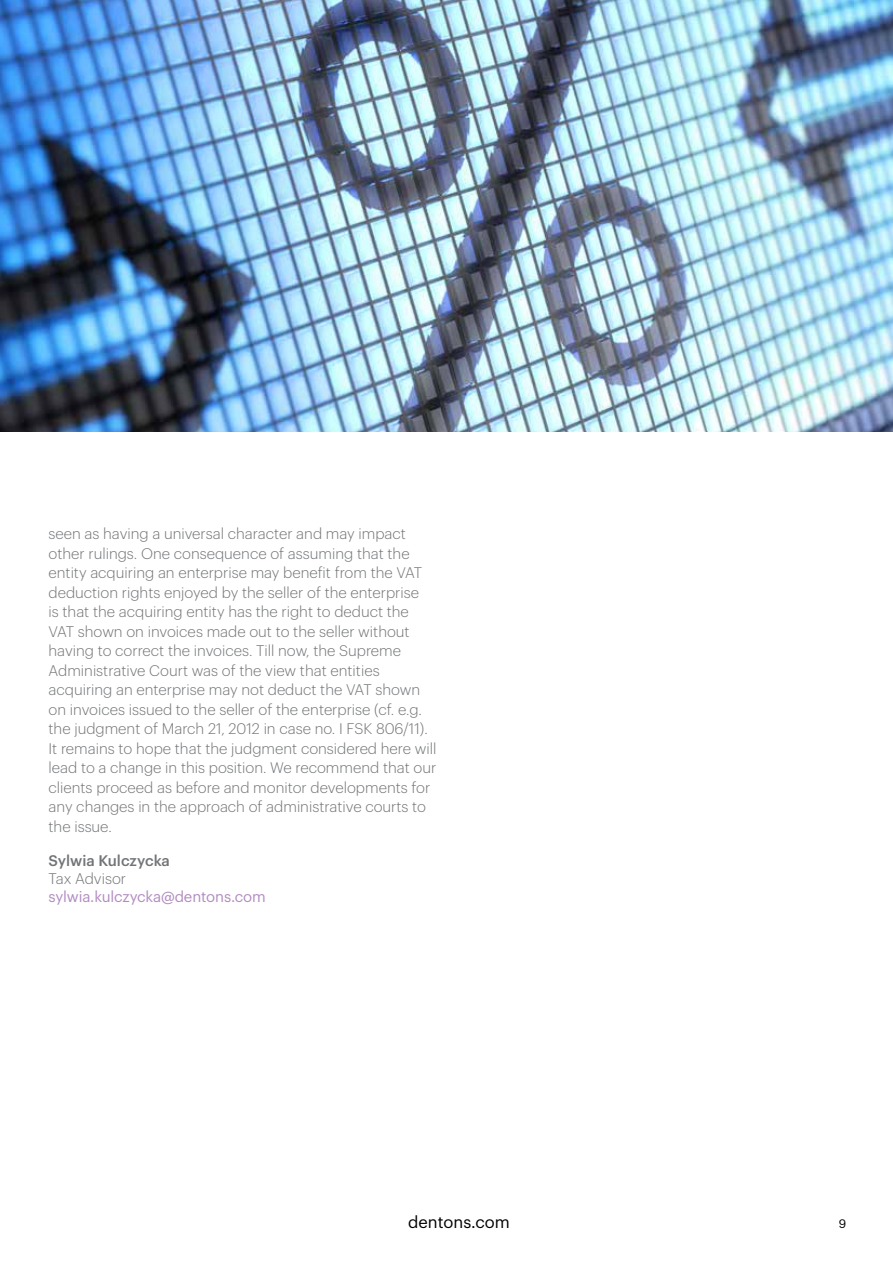
<style>
.page{position:relative;width:893px;height:1263px;background:#fff}
.page>*{position:absolute;margin:0;border:0;box-sizing:border-box;transform-origin:0 0}
.t1{font:16.5px "Dentons Sans";color:#000}
.t2{font:300 15px/19.5px "Dentons Sans";color:#717376}
.t3{font:15px "Dentons Sans";letter-spacing:-.01em;color:#b28dc1}
.t4{font:500 15px "Dentons Sans";color:#717376}
.t5{font:12px "Dentons Sans";color:#000}
</style>
<div class="page">
<img style="left:0;top:0;width:893px;height:432px">
<p class="t2" style="left:49px;top:523px;width:389px">seen as having a universal character and may impact other rulings. One consequence of assuming that the entity acquiring an enterprise may benefit from the VAT deduction rights enjoyed by the seller of the enterprise<br>is that the acquiring entity has the right to deduct the VAT shown on invoices made out to the seller without having to correct the invoices. Till now, the Supreme Administrative Court was of the view that entities acquiring an enterprise may not deduct the VAT shown on invoices issued to the seller of the enterprise (cf. e.g. the judgment of March 21, 2012 in case no. I FSK 806/11).<br>It remains to hope that the judgment considered here will lead to a change in this position. We recommend that our clients proceed as before and monitor developments for any changes in the approach of administrative courts to the issue.</p>
<p class="t4" style="left:49px;top:849px;width:123px">Sylwia Kulczycka</p>
<p class="t2" style="left:49px;top:868px;width:79px">Tax Advisor</p>
<p class="t3" style="left:49px;top:886px;width:219px">sylwia.kulczycka@dentons.com</p>
<p class="t1" style="left:408px;top:1209px;width:103px">dentons.com</p>
<p class="t5" style="left:839px;top:1214px;width:9px">9</p>
</div>
